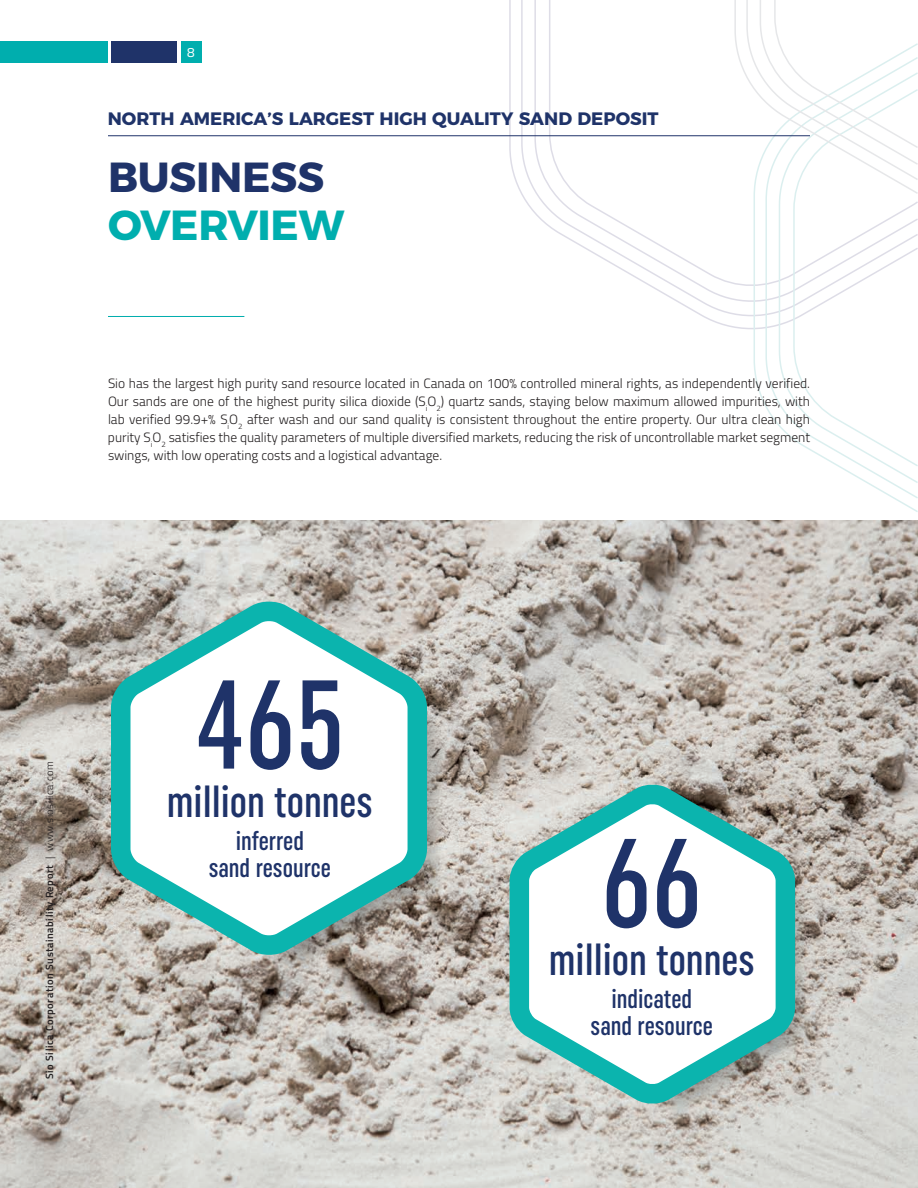
<style>
.page{position:relative;width:918px;height:1188px;background:#fff}
.page>*{position:absolute;margin:0;border:0;box-sizing:border-box;transform-origin:0 0}
.t1{font:500 extra-condensed 126px "Uniform";color:#1f3369}
.t2{font:500 extra-condensed 45px "Uniform";color:#1f3369}
.t3{font:700 42px "Montserrat";letter-spacing:-.005em;color:#1f3369}
.t4{font:700 42px "Montserrat";letter-spacing:-.015em;color:#00aeae}
.t5{font:500 extra-condensed 27px "Uniform";color:#1f3369}
.SSB_10_rule_below{font:700 18px "Montserrat";color:#1f3369}
.t6{font:300 13.5px/18px "Titillium";color:#231f20;text-align:justify}
.CC{font:13.5px "Titillium";color:#fff}
.CC-2{font:600 10.5px "Titillium";letter-spacing:.05em;color:#231f20}
.s1{font-weight:300}
</style>
<div class="page">
<svg style="left:520px;top:0;width:233px;height:320px"></svg>
<svg style="left:534px;top:0;width:219px;height:305px"></svg>
<svg style="left:548px;top:0;width:205px;height:289px"></svg>
<svg style="left:753px;top:195px;width:165px;height:317px"></svg>
<svg style="left:734px;top:0;width:184px;height:195px"></svg>
<img style="left:0;top:521px;width:918px;height:667px">
<hr style="left:108px;top:135px;width:702px;height:1px;background:#1f3369">
<hr style="left:108px;top:316px;width:136px;height:1px;background:#00aeae">
<div style="left:181px;top:41px;width:20px;height:22px;background:#00aeae"></div>
<div style="left:111px;top:41px;width:65px;height:22px;background:#1f3369"></div>
<div style="left:0;top:41px;width:107px;height:22px;background:#00aeae"></div>
<svg style="left:108px;top:598px;width:329px;height:375px"></svg>
<svg style="left:507px;top:781px;width:298px;height:337px"></svg>
<p class="CC" style="left:187px;top:42px;width:9px">8</p>
<p class="SSB_10_rule_below" style="left:108px;top:104px;width:552px">NORTH AMERICA’S LARGEST HIGH QUALITY SAND DEPOSIT</p>
<h2 class="t3" style="left:108px;top:143px;width:218px">BUSINESS</h2>
<h2 class="t4" style="left:108px;top:191px;width:238px">OVERVIEW</h2>
<p class="t6" style="left:108px;top:374px;width:704px">Sio has the largest high purity sand resource located in Canada on 100% controlled mineral rights, as independently verified.<br>Our sands are one of the highest purity silica dioxide (S<sub>i</sub>O<sub>2</sub>) quartz sands, staying below maximum allowed impurities, with lab verified 99.9+% S<sub>i</sub>O<sub>2</sub> after wash and our sand quality is consistent throughout the entire property. Our ultra clean high purity S<sub>i</sub>O<sub>2</sub> satisfies the quality parameters of multiple diversified markets, reducing the risk of uncontrollable market segment swings, with low operating costs and a logistical advantage.</p>
<p class="CC-2" style="left:42px;top:1079px;width:319px;rotate:-90deg">Sio Silica Corporation Sustainability Report <span class="s1">| www.siosilica.com</span></p>
<p class="t1" style="left:195px;top:651px;width:152px">465</p>
<p class="t2" style="left:167px;top:775px;width:207px">million tonnes</p>
<p class="t5" style="left:236px;top:824px;width:70px">inferred</p>
<p class="t5" style="left:209px;top:851px;width:124px">sand resource</p>
<p class="t1" style="left:601px;top:810px;width:102px">66</p>
<p class="t2" style="left:549px;top:933px;width:207px">million tonnes</p>
<p class="t5" style="left:611px;top:983px;width:82px">indicated</p>
<p class="t5" style="left:591px;top:1010px;width:124px">sand resource</p>
</div>
